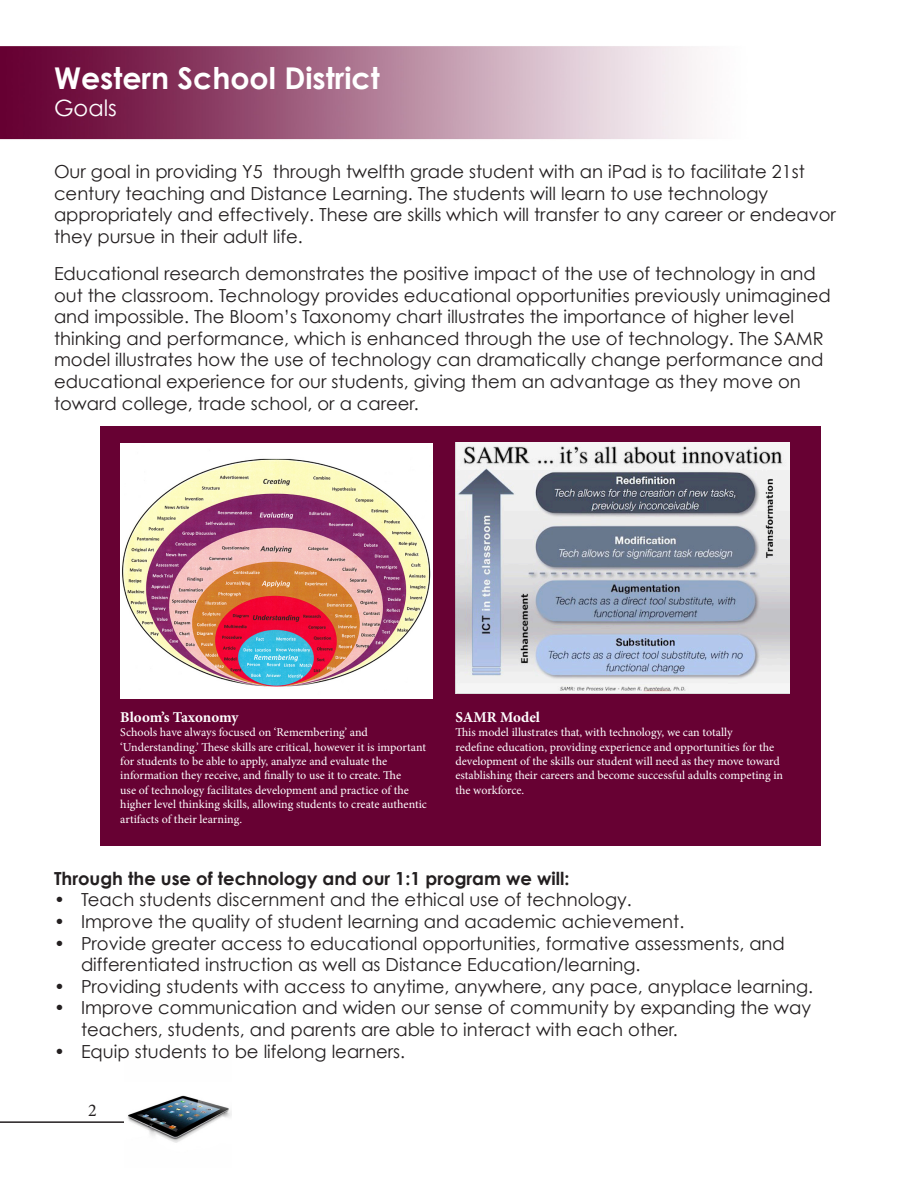
<style>
.page{position:relative;width:918px;height:1188px;background:#fff}
.page>*{position:absolute;margin:0;border:0;box-sizing:border-box;transform-origin:0 0}
.t1{font:700 30px "Century Gothic";color:#fff}
.t2{font:22.5px "Century Gothic";color:#fff}
.t3{font:18px/21.6px "Century Gothic";color:#231f20}
.t4{font:700 18px "Century Gothic";color:#231f20}
.t5{font:18px "Minion Pro";color:#231f20}
.t6{font:700 15px "Minion Pro";color:#fff}
.t7{font:12px/14.4px "Minion Pro";color:#fff}
</style>
<div class="page">
<hr style="left:0;top:1121px;width:124px;height:2px;background:#231f20">
<img style="left:127px;top:1095px;width:104px;height:48px">
<img style="left:0;top:46px;width:700px;height:94px">
<div style="left:101px;top:426px;width:720px;height:420px;background:#670133"></div>
<img style="left:120px;top:443px;width:313px;height:255px">
<img style="left:455px;top:443px;width:335px;height:251px">
<h1 class="t1" style="left:54px;top:59px;width:327px">Western School District</h1>
<p class="t2" style="left:54px;top:94px;width:64px">Goals</p>
<p class="t3" style="left:54px;top:160px;width:783px">Our goal in providing Y5 through twelfth grade student with an iPad is to facilitate 21st century teaching and Distance Learning. The students will learn to use technology appropriately and effectively. These are skills which will transfer to any career or endeavor they pursue in their adult life.</p>
<p class="t3" style="left:54px;top:262px;width:778px">Educational research demonstrates the positive impact of the use of technology in and out the classroom. Technology provides educational opportunities previously unimagined and impossible. The Bloom’s Taxonomy chart illustrates the importance of higher level thinking and performance, which is enhanced through the use of technology. The SAMR model illustrates how the use of technology can dramatically change performance and educational experience for our students, giving them an advantage as they move on toward college, trade school, or a career.</p>
<p class="t6" style="left:120px;top:706px;width:120px">Bloom’s Taxonomy</p>
<p class="t7" style="left:120px;top:725px;width:308px">Schools have always focused on ‘Remembering’ and ‘Understanding.’ These skills are critical, however it is important for students to be able to apply, analyze and evaluate the information they receive, and finally to use it to create. The<br>use of technology facilitates development and practice of the higher level thinking skills, allowing students to create authentic artifacts of their learning.</p>
<p class="t6" style="left:455px;top:706px;width:86px">SAMR Model</p>
<p class="t7" style="left:455px;top:725px;width:329px">This model illustrates that, with technology, we can totally<br>redefine education, providing experience and opportunities for the development of the skills our student will need as they move toward establishing their careers and become successful adults competing in the workforce.</p>
<p class="t4" style="left:54px;top:867px;width:517px">Through the use of technology and our 1:1 program we will:</p>
<p class="t3" style="left:54px;top:889px;width:579px">• Teach students discernment and the ethical use of technology.</p>
<p class="t3" style="left:54px;top:910px;width:632px">• Improve the quality of student learning and academic achievement.</p>
<p class="t3" style="left:81px;top:932px;width:705px;text-indent:-27px">• Provide greater access to educational opportunities, formative assessments, and differentiated instruction as well as Distance Education/learning.</p>
<p class="t3" style="left:54px;top:975px;width:761px">• Providing students with access to anytime, anywhere, any pace, anyplace learning.</p>
<p class="t3" style="left:81px;top:997px;width:732px;text-indent:-27px">• Improve communication and widen our sense of community by expanding the way teachers, students, and parents are able to interact with each other.</p>
<p class="t3" style="left:54px;top:1040px;width:353px">• Equip students to be lifelong learners.</p>
<p class="t5" style="left:88px;top:1098px;width:10px">2</p>
</div>
